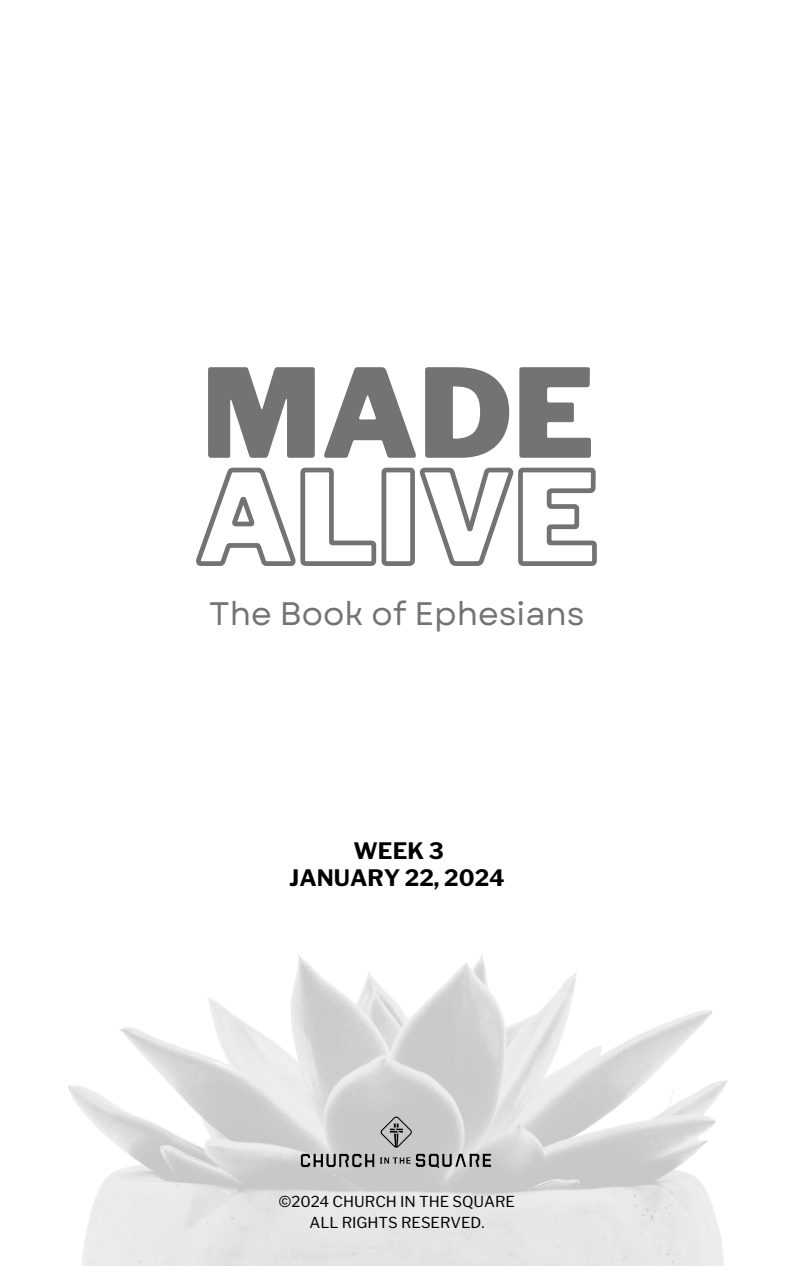
<style>
.page{position:relative;width:794px;height:1266px;background:#fff}
.page>*{position:absolute;margin:0;border:0;box-sizing:border-box;transform-origin:0 0}
.t1{font:900 122.1px "Libre Franklin";color:#737373}
.t2{font:32.47px "Garet";color:#737373}
.t3{font:700 22.5px "Libre Franklin";color:#000}
.t4{font:15px "Libre Franklin";color:#000}
</style>
<div class="page">
<img style="left:68px;top:954px;width:660px;height:312px">
<svg style="left:196px;top:467px;width:401px;height:99px"></svg>
<img style="left:275px;top:1111px;width:243px;height:66px">
<p class="t1" style="left:202px;top:340px;width:394px">MADE</p>
<p class="t2" style="left:209px;top:590px;width:376px">The Book of Ephesians</p>
<p class="t3" style="left:353px;top:837px;width:92px">WEEK 3</p>
<p class="t3" style="left:289px;top:864px;width:217px">JANUARY 22, 2024</p>
<p class="t4" style="left:279px;top:1192px;width:237px">©2024 CHURCH IN THE SQUARE</p>
<p class="t4" style="left:309px;top:1213px;width:176px">ALL RIGHTS RESERVED.</p>
</div>
